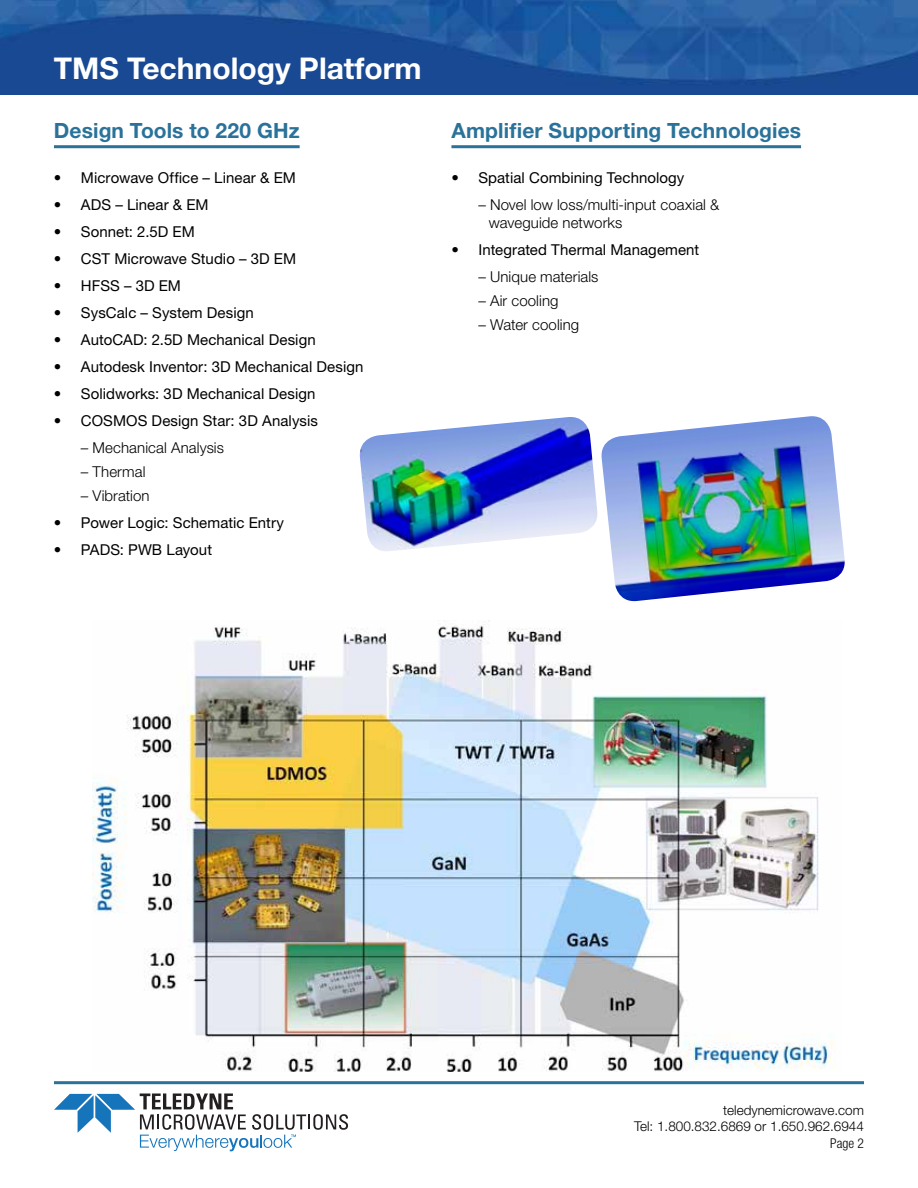
<style>
.page{position:relative;width:918px;height:1188px;background:#fff}
.page>*{position:absolute;margin:0;border:0;box-sizing:border-box;transform-origin:0 0}
.t1{font:700 30px "Helvetica Neue";color:#fff}
.t2{font:700 21px "Helvetica Neue";letter-spacing:.005em;color:#2a7299}
.t3{font:15px "Helvetica Neue";letter-spacing:.005em;color:#000}
.t4{font:300 15px/18px "Helvetica Neue";letter-spacing:.005em;color:#000}
.t5{font:300 13.5px/16.2px "Helvetica Neue LT Std";color:#000;text-align:right}
.t6{font:300 condensed 13.5px "Helvetica Neue";color:#000}
</style>
<div class="page">
<hr style="left:54px;top:1081px;width:810px;height:3px;background:#2a7299">
<img style="left:0;top:0;width:918px;height:94px">
<svg style="left:54px;top:1094px;width:294px;height:57px"></svg>
<img style="left:359px;top:417px;width:239px;height:134px">
<img style="left:601px;top:416px;width:244px;height:186px">
<img style="left:92px;top:621px;width:743px;height:451px">
<hr style="left:54px;top:145px;width:246px;height:3px;background:#2a7299">
<hr style="left:451px;top:145px;width:350px;height:3px;background:#2a7299">
<h1 class="t1" style="left:54px;top:50px;width:369px">TMS Technology Platform</h1>
<h2 class="t2" style="left:54px;top:118px;width:247px">Design Tools to 220 GHz</h2>
<p class="t3" style="left:54px;top:169px;width:243px">• Microwave Office – Linear &amp; EM</p>
<p class="t3" style="left:54px;top:196px;width:156px">• ADS – Linear &amp; EM</p>
<p class="t3" style="left:54px;top:223px;width:142px">• Sonnet: 2.5D EM</p>
<p class="t3" style="left:54px;top:250px;width:244px">• CST Microwave Studio – 3D EM</p>
<p class="t3" style="left:54px;top:277px;width:129px">• HFSS – 3D EM</p>
<p class="t3" style="left:54px;top:304px;width:201px">• SysCalc – System Design</p>
<p class="t3" style="left:54px;top:331px;width:263px">• AutoCAD: 2.5D Mechanical Design</p>
<p class="t3" style="left:54px;top:358px;width:311px">• Autodesk Inventor: 3D Mechanical Design</p>
<p class="t3" style="left:54px;top:385px;width:263px">• Solidworks: 3D Mechanical Design</p>
<p class="t3" style="left:54px;top:412px;width:266px">• COSMOS Design Star: 3D Analysis</p>
<p class="t4" style="left:81px;top:439px;width:145px">– Mechanical Analysis</p>
<p class="t4" style="left:81px;top:463px;width:66px">– Thermal</p>
<p class="t4" style="left:81px;top:487px;width:70px">– Vibration</p>
<p class="t3" style="left:54px;top:514px;width:232px">• Power Logic: Schematic Entry</p>
<p class="t3" style="left:54px;top:541px;width:160px">• PADS: PWB Layout</p>
<h2 class="t2" style="left:451px;top:118px;width:351px">Amplifier Supporting Technologies</h2>
<p class="t3" style="left:451px;top:169px;width:235px">• Spatial Combining Technology</p>
<p class="t4" style="left:489px;top:196px;width:232px;text-indent:-11px">– Novel low loss/multi-input coaxial &amp; waveguide networks</p>
<p class="t3" style="left:451px;top:241px;width:249px">• Integrated Thermal Management</p>
<p class="t4" style="left:478px;top:268px;width:122px">– Unique materials</p>
<p class="t4" style="left:478px;top:292px;width:82px">– Air cooling</p>
<p class="t4" style="left:478px;top:316px;width:102px">– Water cooling</p>
<p class="t5" style="left:634px;top:1102px;width:231px">teledynemicrowave.com<br>Tel: 1.800.832.6869 or 1.650.962.6944</p>
<p class="t6" style="left:830px;top:1135px;width:35px">Page 2</p>
</div>
